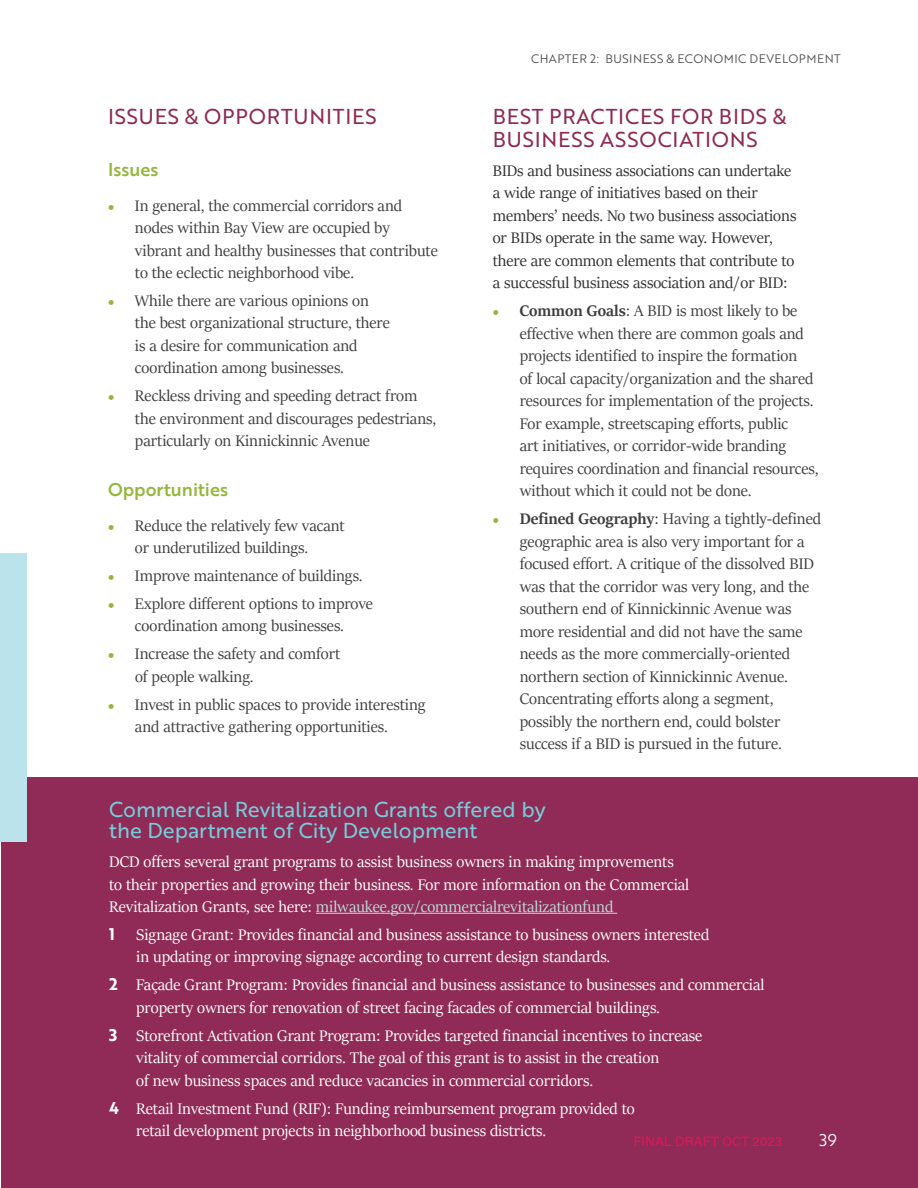
<style>
.page{position:relative;width:918px;height:1188px;background:#fff}
.page>*{position:absolute;margin:0;border:0;box-sizing:border-box;transform-origin:0 0}
.t1{font:21px/21px "Brother 1816 Regular";color:#75ceda}
.t2{font:21px/22.5px "Brother 1816 Regular";letter-spacing:.04em;color:#8f2b56}
.t3{font:18px "Brother 1816 Medium";color:#95b63c}
.t4{font:17.25px/22.5px "Sitka Banner";color:#3e3e3f}
.t5{font:17.25px/22.5px "Sitka Banner";color:#fff}
.t6{font:17.25px/22.5px "Sitka Banner";color:#312f30}
.t7{font:16.5px "Brother 1816 Book";color:#fff}
.t8{font:13.5px "Acumin Variable Concept";color:#d8195a}
.t9{font:12px "Brother 1816 Book";letter-spacing:.04em;color:#4b4c4d}
.s1{font-family:"Corundum Text";font-weight:300;color:#95b63c}
.s2{font-weight:700}
.s3{color:#bddadb}
.s4{font-family:"Brother 1816 Bold";font-size:16.5px}
</style>
<div class="page">
<div style="left:1px;top:777px;width:917px;height:411px;background:#8f2b56"></div>
<div style="left:0;top:554px;width:27px;height:288px;background:#bbe3ec"></div>
<hr style="left:316px;top:913px;width:301px;height:1px;background:#bddadb">
<p class="t2" style="left:108px;top:105px;width:270px">ISSUES &amp; OPPORTUNITIES</p>
<p class="t3" style="left:108px;top:156px;width:52px">Issues</p>
<p class="t4" style="left:135px;top:193px;width:304px;text-indent:-27px"><span class="s1">•</span> In general, the commercial corridors and nodes within Bay View are occupied by vibrant and healthy businesses that contribute to the eclectic neighborhood vibe.</p>
<p class="t4" style="left:135px;top:289px;width:256px;text-indent:-27px"><span class="s1">•</span> While there are various opinions on the best organizational structure, there is a desire for communication and coordination among businesses.</p>
<p class="t4" style="left:135px;top:384px;width:303px;text-indent:-27px"><span class="s1">•</span> Reckless driving and speeding detract from the environment and discourages pedestrians, particularly on Kinnickinnic Avenue</p>
<p class="t3" style="left:108px;top:476px;width:122px">Opportunities</p>
<p class="t4" style="left:108px;top:513px;width:238px;text-align:center"><span class="s1">•</span> Reduce the relatively few vacant or underutilized buildings.</p>
<p class="t4" style="left:108px;top:564px;width:256px"><span class="s1">•</span> Improve maintenance of buildings.</p>
<p class="t4" style="left:108px;top:592px;width:266px;text-align:center"><span class="s1">•</span> Explore different options to improve coordination among businesses.</p>
<p class="t4" style="left:135px;top:642px;width:207px;text-indent:-27px"><span class="s1">•</span> Increase the safety and comfort of people walking.</p>
<p class="t4" style="left:135px;top:692px;width:292px;text-indent:-27px"><span class="s1">•</span> Invest in public spaces to provide interesting and attractive gathering opportunities.</p>
<p class="t9" style="left:531px;top:49px;width:311px">CHAPTER 2: BUSINESS &amp; ECONOMIC DEVELOPMENT</p>
<p class="t2" style="left:493px;top:105px;width:295px">BEST PRACTICES FOR BIDS &amp;<br>BUSINESS ASSOCIATIONS</p>
<p class="t6" style="left:493px;top:159px;width:305px">BIDs and business associations can undertake a wide range of initiatives based on their members’ needs. No two business associations or BIDs operate in the same way. However, there are common elements that contribute to a successful business association and/or BID:</p>
<p class="t4" style="left:520px;top:299px;width:300px;text-indent:-27px"><span class="s1">•</span> <span class="s2">Common Goals</span>: A BID is most likely to be effective when there are common goals and projects identified to inspire the formation<br>of local capacity/organization and the shared resources for implementation of the projects.<br>For example, streetscaping efforts, public<br>art initiatives, or corridor-wide branding requires coordination and financial resources, without which it could not be done.</p>
<p class="t4" style="left:520px;top:507px;width:303px;text-indent:-27px"><span class="s1">•</span> <span class="s2">Defined Geography</span>: Having a tightly-defined geographic area is also very important for a focused effort. A critique of the dissolved BID was that the corridor was very long, and the southern end of Kinnickinnic Avenue was more residential and did not have the same needs as the more commercially-oriented northern section of Kinnickinnic Avenue.<br>Concentrating efforts along a segment, possibly the northern end, could bolster success if a BID is pursued in the future.</p>
<p class="t1" style="left:109px;top:798px;width:438px">Commercial Revitalization Grants offered by the Department of City Development</p>
<p class="t5" style="left:109px;top:850px;width:581px">DCD offers several grant programs to assist business owners in making improvements to their properties and growing their business. For more information on the Commercial<br>Revitalization Grants, see here: <span class="s3">milwaukee.gov/commercialrevitalizationfund</span></p>
<p class="t5" style="left:136px;top:923px;width:575px;text-indent:-27px"><span class="s4">1</span> Signage Grant: Provides financial and business assistance to business owners interested in updating or improving signage according to current design standards.</p>
<p class="t5" style="left:136px;top:973px;width:630px;text-indent:-27px"><span class="s4">2</span> Façade Grant Program: Provides financial and business assistance to businesses and commercial property owners for renovation of street facing facades of commercial buildings.</p>
<p class="t5" style="left:136px;top:1024px;width:568px;text-indent:-27px"><span class="s4">3</span> Storefront Activation Grant Program: Provides targeted financial incentives to increase vitality of commercial corridors. The goal of this grant is to assist in the creation<br>of new business spaces and reduce vacancies in commercial corridors.</p>
<p class="t5" style="left:136px;top:1096px;width:500px;text-indent:-27px"><span class="s4">4</span> Retail Investment Fund (RIF): Funding reimbursement program provided to retail development projects in neighborhood business districts.</p>
<p class="t8" style="left:634px;top:1132px;width:150px">FINAL DRAFT OCT 2023</p>
<p class="t7" style="left:819px;top:1128px;width:19px">39</p>
</div>
